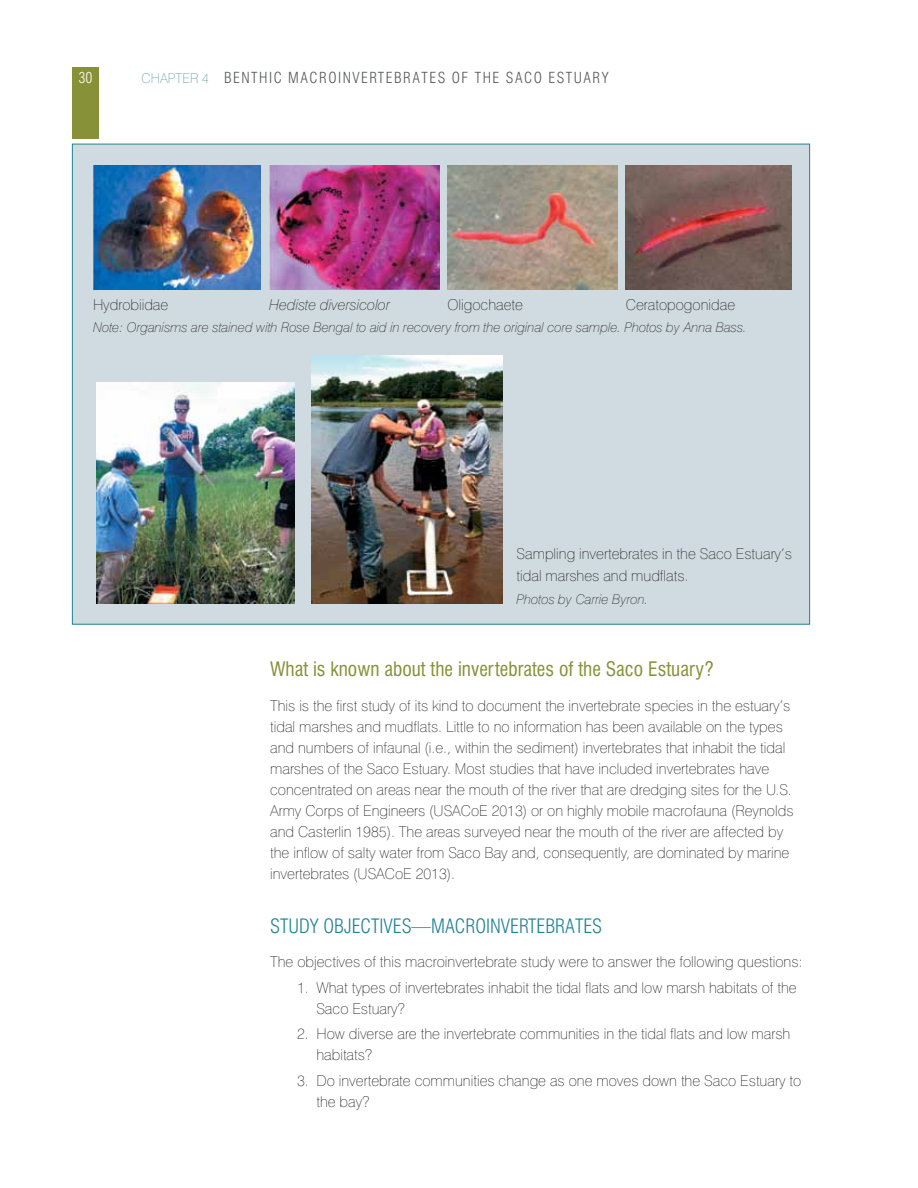
<style>
.page{position:relative;width:918px;height:1188px;background:#fff}
.page>*{position:absolute;margin:0;border:0;box-sizing:border-box;transform-origin:0 0}
.t1{font:condensed 19.5px "Swiss 721 BT";color:#879138}
.t2{font:300 condensed 19.5px "Swiss 721 BT";color:#218293}
.t3{font:100 15px/21px "Swiss 721 BT";color:#231f20}
.t4{font:300 condensed 15px "Swiss 721 BT";letter-spacing:.1em;color:#58595b}
.t5{font:italic 100 15px "Swiss 721 BT";color:#231f20}
.t6{font:300 condensed 15px "Swiss 721 BT";color:#fff}
.t7{font:italic 100 13.5px "Swiss 721 BT";color:#231f20}
.s1{font-weight:100;font-stretch:normal;font-size:13.5px;color:#5994a3}
</style>
<div class="page">
<div style="left:72px;top:67px;width:27px;height:71px;background:#879138"></div>
<div style="left:72px;top:144px;width:738px;height:481px;background:#cfdbe0;border:1px solid #218293"></div>
<img style="left:93px;top:165px;width:168px;height:124px">
<img style="left:269px;top:165px;width:170px;height:124px">
<img style="left:447px;top:166px;width:170px;height:123px">
<img style="left:626px;top:165px;width:165px;height:124px">
<img style="left:96px;top:382px;width:198px;height:222px">
<img style="left:311px;top:355px;width:192px;height:249px">
<p class="t6" style="left:78px;top:69px;width:16px">30</p>
<p class="t4" style="left:142px;top:69px;width:178px"><span class="s1">Chapter 4</span> BENTHIC MACRO</p>
<p class="t4" style="left:338px;top:69px;width:272px">INVERTEBRATES OF THE SACO ESTUARY</p>
<p class="t3" style="left:93px;top:294px;width:77px">Hydrobiidae</p>
<p class="t5" style="left:269px;top:296px;width:123px">Hediste diversicolor</p>
<p class="t3" style="left:447px;top:294px;width:77px">Oligochaete</p>
<p class="t3" style="left:626px;top:294px;width:111px">Ceratopogonidae</p>
<p class="t7" style="left:93px;top:319px;width:655px">Note: Organisms are stained with Rose Bengal to aid in recovery from the original core sample. Photos by Anna Bass.</p>
<p class="t3" style="left:517px;top:542px;width:277px;line-height:22.5px">Sampling invertebrates in the Saco Estuary’s tidal marshes and mudflats.</p>
<p class="t7" style="left:517px;top:591px;width:133px">Photos by Carrie Byron.</p>
<h1 class="t1" style="left:270px;top:658px;width:445px">What is known about the invertebrates of the Saco Estuary?</h1>
<p class="t3" style="left:270px;top:695px;width:523px">This is the first study of its kind to document the invertebrate species in the estuary’s tidal marshes and mudflats. Little to no information has been available on the types and numbers of infaunal (i.e., within the sediment) invertebrates that inhabit the tidal marshes of the Saco Estuary. Most studies that have included invertebrates have concentrated on areas near the mouth of the river that are dredging sites for the U.S.<br>Army Corps of Engineers (USAC</p>
<p class="t3" style="left:270px;top:800px;width:525px;text-indent:201px">oE 2013) or on highly mobile macrofauna (Reynolds and Casterlin 1985). The areas surveyed near the mouth of the river are affected by the inflow of salty water from Saco Bay and, consequently, are dominated by marine invertebrates (USAC</p>
<p class="t3" style="left:395px;top:863px;width:62px">oE 2013).</p>
<h1 class="t2" style="left:270px;top:914px;width:118px">STUDY OBJECTIVES</h1>
<h1 class="t2" style="left:412px;top:914px;width:182px">—MACROINVERTEB RATES</h1>
<p class="t3" style="left:270px;top:951px;width:534px">The objectives of this macroinvertebrate study were to answer the following questions:</p>
<p class="t3" style="left:316px;top:977px;width:482px;text-indent:-19px">1. What types of invertebrates inhabit the tidal flats and low marsh habitats of the<br>Saco Estuary?</p>
<p class="t3" style="left:316px;top:1023px;width:476px;text-indent:-19px">2. H ow diverse are the invertebrate communities in the tidal flats and low marsh habitats?</p>
<p class="t3" style="left:316px;top:1070px;width:486px;text-indent:-19px">3. Do invertebrate communities change as one moves down the Saco Estuary to the bay?</p>
</div>
